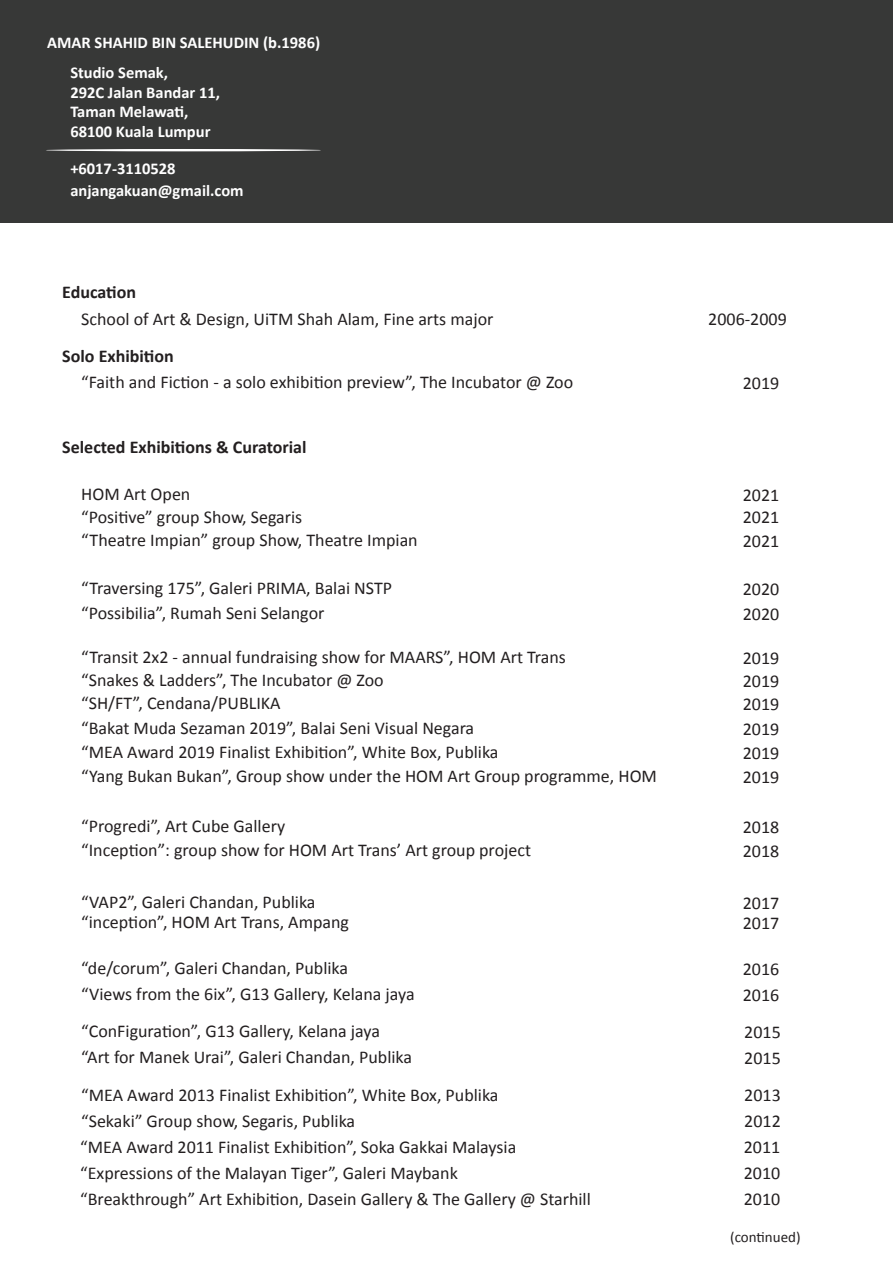
<style>
.page{position:relative;width:893px;height:1263px;background:#fff}
.page>*{position:absolute;margin:0;border:0;box-sizing:border-box;transform-origin:0 0}
.t1{font:18px "Calibri";color:#231f20}
.t2{font:700 18px "Calibri";color:#231f20}
.t3{font:700 16.5px/19.8px "Calibri";color:#fff}
.t4{font:15px "Calibri";color:#231f20}
</style>
<div class="page">
<div style="left:0;top:0;width:893px;height:223px;background:#373837"></div>
<hr style="left:46px;top:149px;width:275px;height:2px;background:#fff;border-radius:50%">
<p class="t3" style="left:47px;top:33px;width:275px">AMAR SHAHID BIN SALEHUDIN (b.1986)</p>
<p class="t3" style="left:70px;top:62px;width:151px">Studio Semak,<br>292C Jalan Bandar 11,<br>Taman Melawati,<br>68100 Kuala Lumpur</p>
<p class="t3" style="left:70px;top:158px;width:175px;line-height:21.5px">+6017-3110528 anjangakuan@gmail.com</p>
<p class="t2" style="left:62px;top:280px;width:75px">Education</p>
<p class="t1" style="left:81px;top:308px;width:414px">School of Art &amp; Design, UiTM Shah Alam, Fine arts major</p>
<p class="t1" style="left:708px;top:308px;width:80px">2006-2009</p>
<p class="t2" style="left:62px;top:345px;width:113px">Solo Exhibition</p>
<p class="t1" style="left:81px;top:371px;width:493px">“Faith and Fiction - a solo exhibition preview”, The Incubator @ Zoo</p>
<p class="t1" style="left:743px;top:371px;width:38px">2019</p>
<p class="t2" style="left:62px;top:436px;width:246px">Selected Exhibitions &amp; Curatorial</p>
<p class="t1" style="left:81px;top:482px;width:111px">HOM Art Open</p>
<p class="t1" style="left:743px;top:483px;width:38px">2021</p>
<p class="t1" style="left:81px;top:505px;width:223px">“Positive” group Show, Segaris</p>
<p class="t1" style="left:743px;top:506px;width:38px">2021</p>
<p class="t1" style="left:81px;top:529px;width:338px">“Theatre Impian” group Show, Theatre Impian</p>
<p class="t1" style="left:743px;top:530px;width:38px">2021</p>
<p class="t1" style="left:81px;top:577px;width:312px">“Traversing 175”, Galeri PRIMA, Balai NSTP</p>
<p class="t1" style="left:743px;top:578px;width:38px">2020</p>
<p class="t1" style="left:81px;top:601px;width:245px">“Possibilia”, Rumah Seni Selangor</p>
<p class="t1" style="left:743px;top:602px;width:38px">2020</p>
<p class="t1" style="left:81px;top:645px;width:486px">“Transit 2x2 - annual fundraising show for MAARS”, HOM Art Trans</p>
<p class="t1" style="left:743px;top:646px;width:38px">2019</p>
<p class="t1" style="left:81px;top:668px;width:304px">“Snakes &amp; Ladders”, The Incubator @ Zoo</p>
<p class="t1" style="left:743px;top:669px;width:38px">2019</p>
<p class="t1" style="left:81px;top:692px;width:201px">“SH/FT”, Cendana/PUBLIKA</p>
<p class="t1" style="left:743px;top:693px;width:38px">2019</p>
<p class="t1" style="left:81px;top:717px;width:395px">“Bakat Muda Sezaman 2019”, Balai Seni Visual Negara</p>
<p class="t1" style="left:743px;top:718px;width:38px">2019</p>
<p class="t1" style="left:81px;top:740px;width:419px">“MEA Award 2019 Finalist Exhibition”, White Box, Publika</p>
<p class="t1" style="left:743px;top:741px;width:38px">2019</p>
<p class="t1" style="left:81px;top:764px;width:577px">“Yang Bukan Bukan”, Group show under the HOM Art Group programme, HOM</p>
<p class="t1" style="left:743px;top:765px;width:38px">2019</p>
<p class="t1" style="left:81px;top:815px;width:205px">“Progredi”, Art Cube Gallery</p>
<p class="t1" style="left:743px;top:815px;width:38px">2018</p>
<p class="t1" style="left:81px;top:839px;width:451px">“Inception”: group show for HOM Art Trans’ Art group project</p>
<p class="t1" style="left:743px;top:839px;width:38px">2018</p>
<p class="t1" style="left:81px;top:891px;width:236px">“VAP2”, Galeri Chandan, Publika</p>
<p class="t1" style="left:743px;top:891px;width:38px">2017</p>
<p class="t1" style="left:81px;top:911px;width:269px">“inception”, HOM Art Trans, Ampang</p>
<p class="t1" style="left:743px;top:912px;width:38px">2017</p>
<p class="t1" style="left:81px;top:956px;width:268px">“de/corum”, Galeri Chandan, Publika</p>
<p class="t1" style="left:743px;top:957px;width:38px">2016</p>
<p class="t1" style="left:81px;top:982px;width:335px">“Views from the 6ix”, G13 Gallery, Kelana jaya</p>
<p class="t1" style="left:743px;top:983px;width:38px">2016</p>
<p class="t1" style="left:81px;top:1020px;width:300px">“ConFiguration”, G13 Gallery, Kelana jaya</p>
<p class="t1" style="left:744px;top:1020px;width:38px">2015</p>
<p class="t1" style="left:81px;top:1046px;width:332px">“Art for Manek Urai”, Galeri Chandan, Publika</p>
<p class="t1" style="left:744px;top:1046px;width:38px">2015</p>
<p class="t1" style="left:81px;top:1083px;width:419px">“MEA Award 2013 Finalist Exhibition”, White Box, Publika</p>
<p class="t1" style="left:744px;top:1084px;width:38px">2013</p>
<p class="t1" style="left:81px;top:1109px;width:275px">“Sekaki” Group show, Segaris, Publika</p>
<p class="t1" style="left:744px;top:1110px;width:38px">2012</p>
<p class="t1" style="left:80px;top:1135px;width:437px">“MEA Award 2011 Finalist Exhibition”, Soka Gakkai Malaysia</p>
<p class="t1" style="left:744px;top:1136px;width:38px">2011</p>
<p class="t1" style="left:80px;top:1161px;width:379px">“Expressions of the Malayan Tiger”, Galeri Maybank</p>
<p class="t1" style="left:744px;top:1162px;width:38px">2010</p>
<p class="t1" style="left:80px;top:1187px;width:512px">“Breakthrough” Art Exhibition, Dasein Gallery &amp; The Gallery @ Starhill</p>
<p class="t1" style="left:744px;top:1188px;width:38px">2010</p>
<p class="t4" style="left:730px;top:1227px;width:72px">(continued)</p>
</div>
